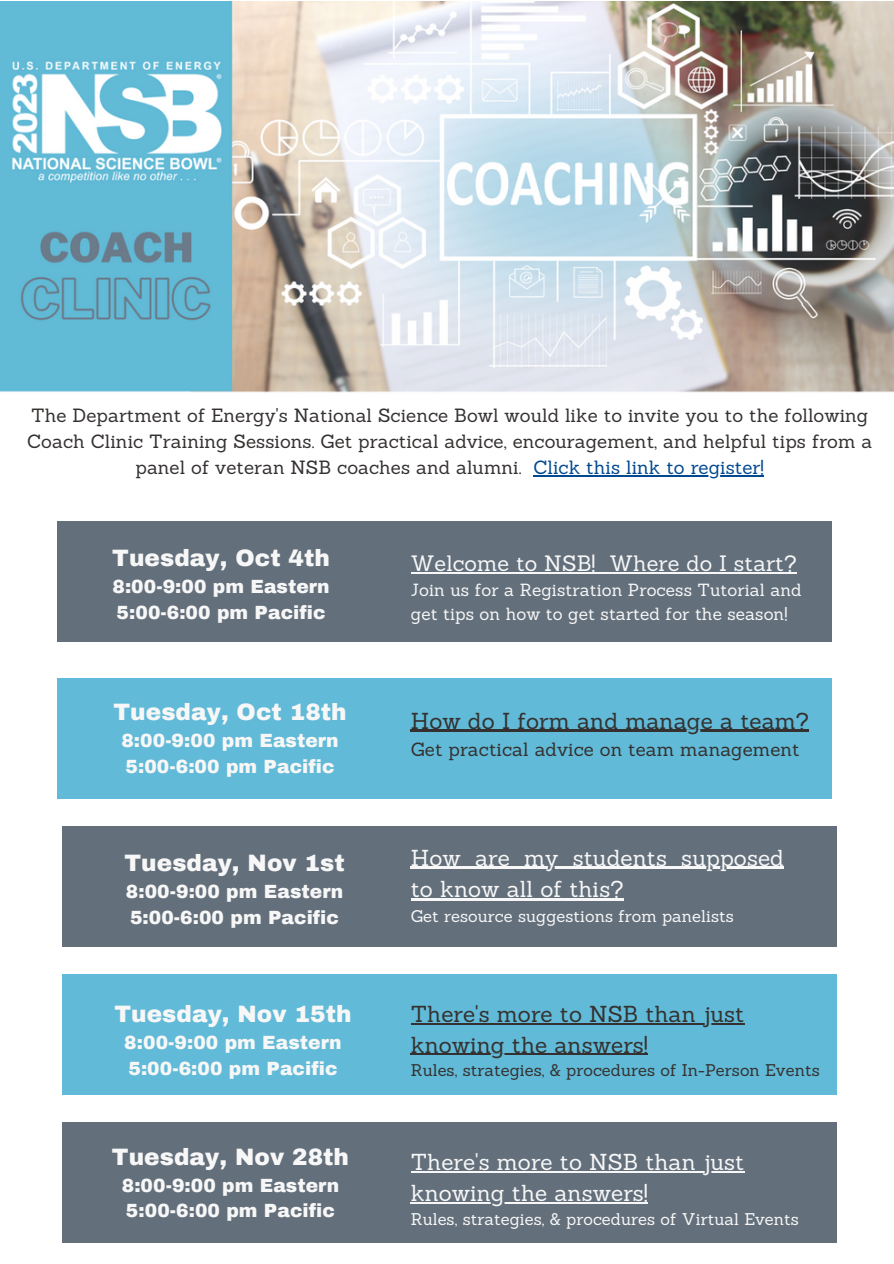
<style>
.page{position:relative;width:894px;height:1264px;background:#fff}
.page>*{position:absolute;margin:0;border:0;box-sizing:border-box;transform-origin:0 0}
.t1{font:900 23.25px "Archivo";letter-spacing:.005em;color:#f7f7f7}
.t2{font:22.5px/31.5px "Sanchez";letter-spacing:.005em;color:#f7f7f7}
.t3{font:22.5px/30.5px "Sanchez";letter-spacing:.005em;color:#343130}
.t4{font:21.6px "Sanchez";letter-spacing:.005em;color:#f7f7f7}
.t5{font:18.75px/26px "Sanchez";letter-spacing:.005em;color:#343130;text-align:center}
.t6{font:900 18.75px/26px "Archivo";letter-spacing:.005em;color:#f7f7f7}
.t7{font:17.1px/23.7px "Sanchez";letter-spacing:.005em;color:#f7f7f7}
.t8{font:16.5px "Sanchez";letter-spacing:.005em;color:#f7f7f7}
.t9{font:16.5px "Sanchez";letter-spacing:.005em;color:#343130}
.s1{color:#004990}
</style>
<div class="page">
<div style="left:57px;top:521px;width:774px;height:121px;background:#636f7b"></div>
<div style="left:57px;top:678px;width:774px;height:120px;background:#61bad7"></div>
<div style="left:62px;top:826px;width:774px;height:120px;background:#636f7b"></div>
<div style="left:62px;top:974px;width:774px;height:120px;background:#61bad7"></div>
<div style="left:62px;top:1122px;width:774px;height:120px;background:#636f7b"></div>
<img style="left:0;top:1px;width:893px;height:476px">
<hr style="left:410px;top:572px;width:185px;height:1px;background:#f7f7f7">
<svg style="left:595px;top:572px;width:14px;height:1px"></svg>
<hr style="left:609px;top:572px;width:187px;height:1px;background:#f7f7f7">
<hr style="left:410px;top:730px;width:398px;height:2px;background:#343130">
<hr style="left:410px;top:866px;width:373px;height:3px;background:#f7f7f7">
<hr style="left:410px;top:898px;width:213px;height:2px;background:#f7f7f7">
<hr style="left:410px;top:1023px;width:334px;height:1px;background:#343130">
<hr style="left:410px;top:1053px;width:238px;height:1px;background:#343130">
<hr style="left:533px;top:475px;width:230px;height:1px;background:#004990">
<hr style="left:410px;top:1171px;width:334px;height:1px;background:#f7f7f7">
<hr style="left:410px;top:1201px;width:238px;height:2px;background:#f7f7f7">
<p class="t5" style="left:27px;top:402px;width:846px">The Department of Energy's National Science Bowl would like to invite you to the following<br>Coach Clinic Training Sessions. Get practical advice, encouragement, and helpful tips from a panel of veteran NSB coaches and alumni. <span class="s1">Click this link to register!</span></p>
<p class="t1" style="left:112px;top:545px;width:219px">Tuesday, Oct 4th</p>
<p class="t6" style="left:112px;top:573px;width:219px">8:00-9:00 pm Eastern<br>5:00-6:00 pm Pacific</p>
<p class="t1" style="left:113px;top:699px;width:235px">Tuesday, Oct 18th</p>
<p class="t6" style="left:121px;top:727px;width:219px">8:00-9:00 pm Eastern<br>5:00-6:00 pm Pacific</p>
<p class="t1" style="left:124px;top:850px;width:222px">Tuesday, Nov 1st</p>
<p class="t6" style="left:126px;top:878px;width:219px">8:00-9:00 pm Eastern<br>5:00-6:00 pm Pacific</p>
<p class="t1" style="left:114px;top:1001px;width:239px">Tuesday, Nov 15th</p>
<p class="t6" style="left:124px;top:1029px;width:219px">8:00-9:00 pm Eastern<br>5:00-6:00 pm Pacific</p>
<p class="t1" style="left:112px;top:1144px;width:239px">Tuesday, Nov 28th</p>
<p class="t6" style="left:122px;top:1172px;width:219px">8:00-9:00 pm Eastern<br>5:00-6:00 pm Pacific</p>
<p class="t4" style="left:410px;top:549px;width:387px">Welcome to NSB! Where do I start?</p>
<p class="t7" style="left:410px;top:578px;width:392px">Join us for a Registration Process Tutorial and get tips on how to get started for the season!</p>
<p class="t3" style="left:410px;top:705px;width:399px">How do I form and manage a team?</p>
<p class="t5" style="left:410px;top:736px;width:390px">Get practical advice on team management</p>
<p class="t2" style="left:410px;top:841px;width:374px">How are my students supposed to know all of this?</p>
<p class="t8" style="left:410px;top:905px;width:324px">Get resource suggestions from panelists</p>
<p class="t3" style="left:410px;top:998px;width:335px">There's more to NSB than just knowing the answers!</p>
<p class="t9" style="left:410px;top:1059px;width:410px">Rules, strategies, &amp; procedures of In-Person Events</p>
<p class="t2" style="left:410px;top:1146px;width:335px;line-height:30.5px">There's more to NSB than just knowing the answers!</p>
<p class="t8" style="left:410px;top:1207px;width:389px">Rules, strategies, &amp; procedures of Virtual Events</p>
</div>
